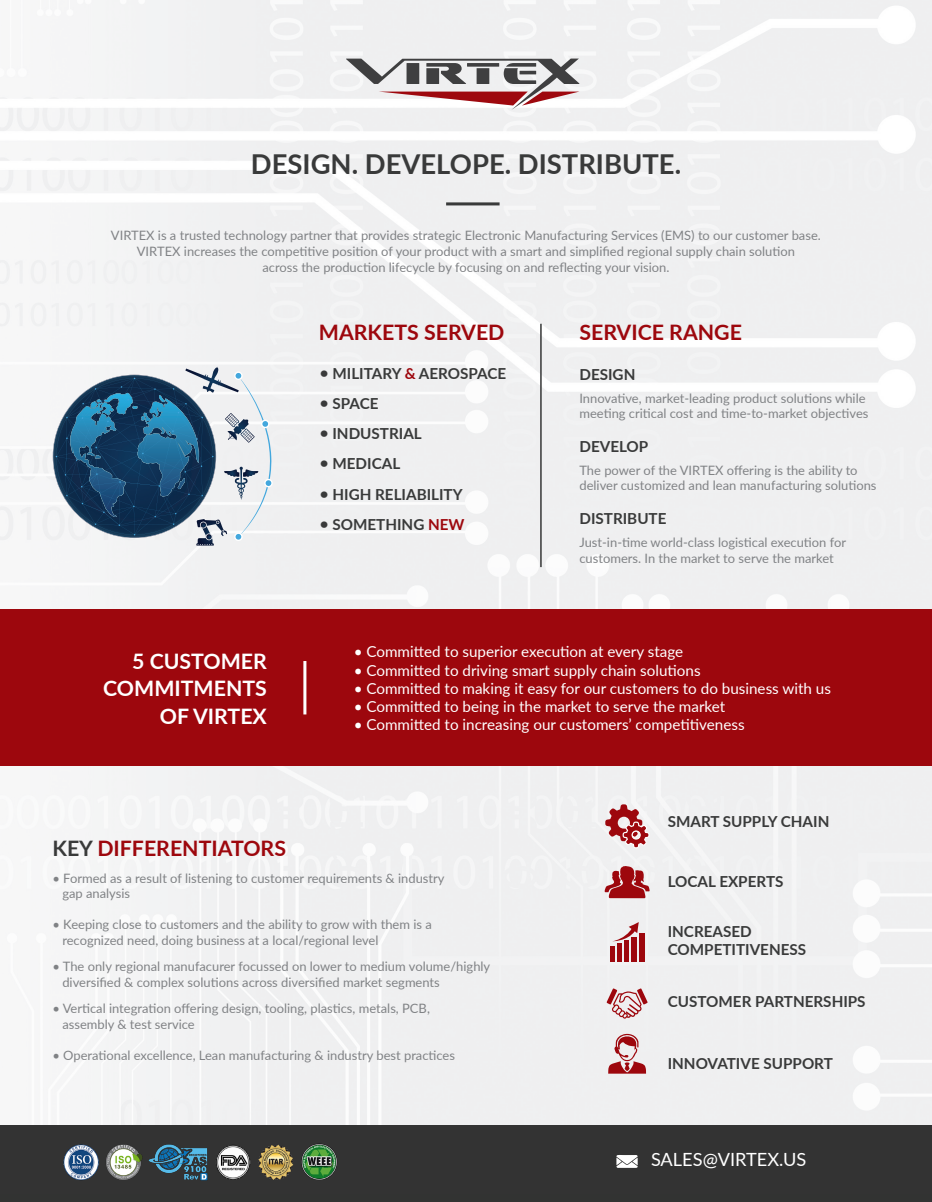
<style>
.page{position:relative;width:932px;height:1202px;background:#fff}
.page>*{position:absolute;margin:0;border:0;box-sizing:border-box;transform-origin:0 0}
.t1{font:700 27.45px "Lato";color:#393a3a}
.t2{font:700 21.3px "Lato";color:#9d070d}
.t3{font:700 21.3px/27.5px "Lato";color:#fff;text-align:right}
.t4{font:18.15px "Lato";color:#fff}
.t5{font:15.15px "Lato";color:#fff}
.t6{font:700 15.15px/18.3px "Lato";color:#393a3a}
.t7{font:12.9px/15.6px "Lato";color:#808285}
.s1{color:#9d070d}
.s2{color:#393a3a}
</style>
<div class="page">
<div style="left:0;top:1144px;width:932px;height:58px;background:#323332"></div>
<img style="left:0;top:0;width:932px;height:1125px">
<div style="left:0;top:609px;width:932px;height:156px;background:#9d070d"></div>
<hr style="left:446px;top:202px;width:53px;height:3px;background:#393a3a">
<div style="left:0;top:1125px;width:932px;height:68px;background:#333"></div>
<svg style="left:616px;top:1155px;width:21px;height:12px"></svg>
<svg style="left:346px;top:59px;width:233px;height:51px"></svg>
<svg style="left:605px;top:804px;width:44px;height:44px"></svg>
<svg style="left:604px;top:866px;width:45px;height:32px"></svg>
<hr style="left:610px;top:946px;width:4px;height:15px;background:#9d070d">
<div style="left:617px;top:943px;width:5px;height:18px;background:#9d070d"></div>
<div style="left:624px;top:940px;width:5px;height:21px;background:#9d070d"></div>
<div style="left:631px;top:937px;width:5px;height:24px;background:#9d070d"></div>
<div style="left:639px;top:933px;width:5px;height:28px;background:#9d070d"></div>
<svg style="left:612px;top:922px;width:26px;height:19px"></svg>
<svg style="left:606px;top:988px;width:41px;height:30px"></svg>
<svg style="left:608px;top:1033px;width:38px;height:40px"></svg>
<img style="left:63px;top:1143px;width:274px;height:38px">
<svg style="left:52px;top:367px;width:221px;height:178px"></svg>
<hr style="left:303px;top:661px;width:3px;height:53px;background:#fff">
<hr style="left:540px;top:324px;width:1px;height:243px;background:#393a3a">
<p class="t1" style="left:251px;top:144px;width:431px">DESIGN. DEVELOPE. DISTRIBUTE.</p>
<p class="t7" style="left:111px;top:227px;width:711px;text-align:center">VIRTEX is a trusted technology partner that provides strategic Electronic Manufacturing Services (EMS) to our customer base.<br>VIRTEX increases the competitive position of your product with a smart and simplified regional supply chain solution<br>across the production lifecycle by focusing on and reflecting your vision.</p>
<p class="t2" style="left:319px;top:316px;width:187px">MARKETS SERVED</p>
<p class="t2" style="left:579px;top:316px;width:164px">SERVICE RANGE</p>
<p class="t3" style="left:103px;top:646px;width:165px">5 CUSTOMER<br>COMMITMENTS<br>OF VIRTEX</p>
<p class="t6" style="left:320px;top:363px;width:188px">• MILITARY <span class="s1">&amp;</span> AEROSPACE</p>
<p class="t6" style="left:320px;top:393px;width:60px">• SPACE</p>
<p class="t6" style="left:320px;top:424px;width:103px">• INDUSTRIAL</p>
<p class="t6" style="left:320px;top:454px;width:82px">• MEDICAL</p>
<p class="t6" style="left:320px;top:484px;width:144px">• HIGH RELIABILITY</p>
<p class="t6" style="left:320px;top:514px;width:146px">• SOMETHING <span class="s1">NEW</span></p>
<p class="t6" style="left:579px;top:364px;width:57px">DESIGN</p>
<p class="t7" style="left:579px;top:390px;width:290px">Innovative, market-leading product solutions while meeting critical cost and time-to-market objectives</p>
<p class="t6" style="left:579px;top:437px;width:70px">DEVELOP</p>
<p class="t7" style="left:579px;top:462px;width:298px">The power of the VIRTEX offering is the ability to deliver customized and lean manufacturing solutions</p>
<p class="t6" style="left:579px;top:509px;width:89px">DISTRIBUTE</p>
<p class="t7" style="left:579px;top:534px;width:268px">Just-in-time world-class logistical execution for customers. In the market to serve the market</p>
<p class="t5" style="left:354px;top:641px;width:331px">• Committed to superior execution at every stage</p>
<p class="t5" style="left:354px;top:659px;width:348px">• Committed to driving smart supply chain solutions</p>
<p class="t5" style="left:354px;top:677px;width:479px">• Committed to making it easy for our customers to do business with us</p>
<p class="t5" style="left:354px;top:695px;width:373px">• Committed to being in the market to serve the market</p>
<p class="t5" style="left:354px;top:714px;width:392px">• Committed to increasing our customers’ competitiveness</p>
<p class="t6" style="left:667px;top:811px;width:163px">SMART SUPPLY CHAIN</p>
<p class="t2" style="left:52px;top:832px;width:235px"><span class="s2">KEY</span> DIFFERENTIATORS</p>
<p class="t7" style="left:62px;top:869px;width:384px;text-indent:-10px">• Formed as a result of listening to customer requirements &amp; industry gap analysis</p>
<p class="t7" style="left:62px;top:916px;width:371px;text-indent:-10px">• Keeping close to customers and the ability to grow with them is a recognized need, doing business at a local/regional level</p>
<p class="t7" style="left:62px;top:958px;width:429px;text-indent:-10px">• The only regional manufacurer focussed on lower to medium volume/highly diversified &amp; complex solutions across diversified market segments</p>
<p class="t7" style="left:62px;top:1000px;width:369px;text-indent:-10px">• Vertical integration offering design, tooling, plastics, metals, PCB, assembly &amp; test service</p>
<p class="t7" style="left:52px;top:1047px;width:404px">• Operational excellence, Lean manufacturing &amp; industry best practices</p>
<p class="t6" style="left:667px;top:871px;width:117px">LOCAL EXPERTS</p>
<p class="t6" style="left:667px;top:921px;width:140px">INCREASED<br>COMPETITIVENESS</p>
<p class="t6" style="left:667px;top:991px;width:199px">CUSTOMER PARTNERSHIPS</p>
<p class="t6" style="left:667px;top:1053px;width:167px">INNOVATIVE SUPPORT</p>
<p class="t4" style="left:651px;top:1146px;width:157px">SALES@VIRTEX.US</p>
</div>
